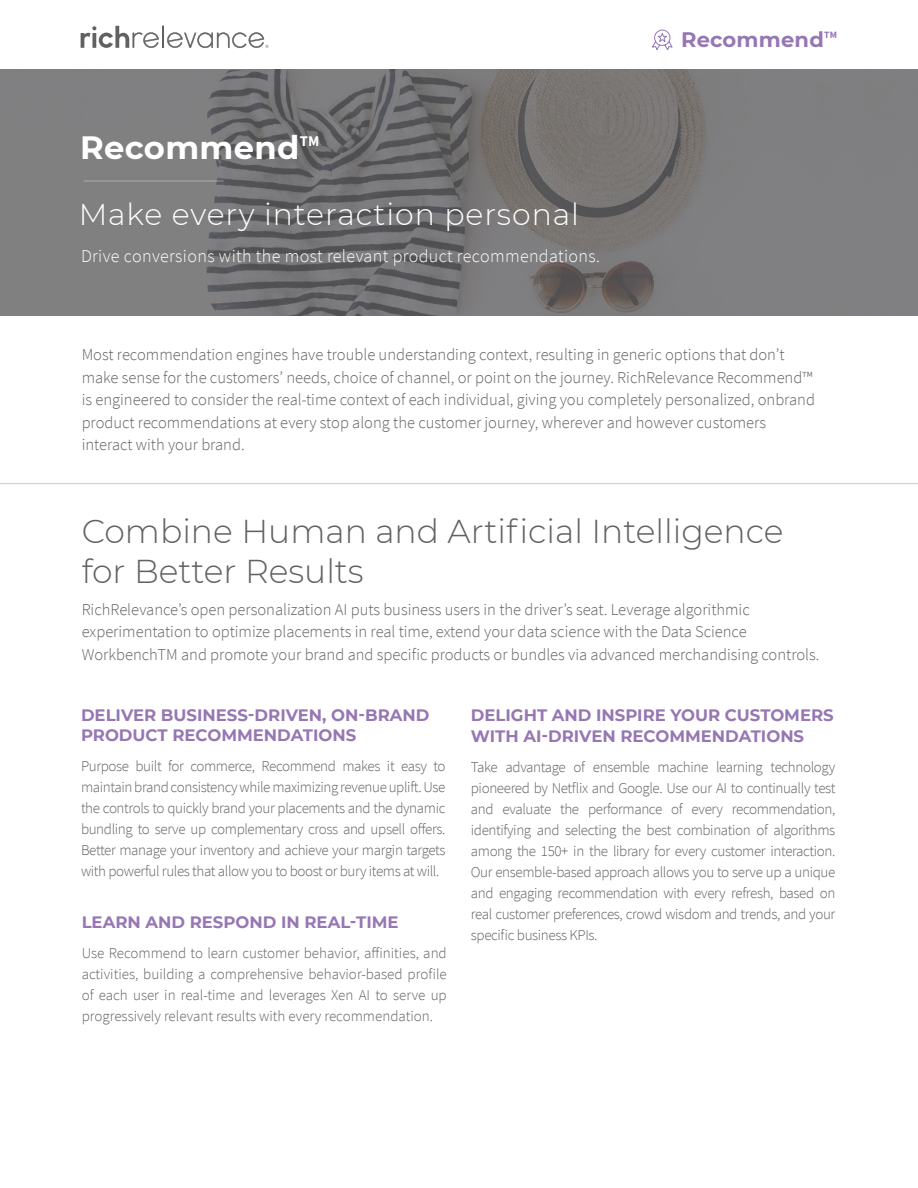
<style>
.page{position:relative;width:918px;height:1188px;background:#fff}
.page>*{position:absolute;margin:0;border:0;box-sizing:border-box;transform-origin:0 0}
.BC1{font:300 33px "Montserrat";color:#616161}
.BC1-2{font:700 32.25px "Montserrat";letter-spacing:.01em;color:#fff}
.BC1-3{font:300 30px "Montserrat";letter-spacing:.03em;color:#fff}
.BC1-4{font:700 21px "Montserrat";letter-spacing:.01em;color:#9677b3}
.BC1-5{font:300 18px "Source Sans Pro";letter-spacing:.02em;color:#fff}
.BC1-6{font:300 16.5px "Source Sans Pro";color:#616161}
.t1{font:700 16.5px/19.8px "Montserrat";color:#9677b3}
.BC3{font:300 15px/21px "Source Sans Pro";letter-spacing:-.025em;color:#616161;text-align:justify}
</style>
<div class="page">
<svg style="left:0;top:69px;width:918px;height:246px;background:#787677"></svg>
<hr style="left:83px;top:181px;width:141px;height:1px;background:#fff">
<svg style="left:652px;top:29px;width:21px;height:21px"></svg>
<hr style="left:0;top:483px;width:918px;height:1px;background:#616161">
<hr style="left:162px;top:25px;width:2px;height:23px;background:#616161">
<svg style="left:81px;top:26px;width:187px;height:22px"></svg>
<p class="BC1-2" style="left:80px;top:125px;width:241px">Recommend<sup>TM</sup></p>
<p class="BC1-3" style="left:79px;top:194px;width:502px">Make every interaction personal</p>
<p class="BC1-5" style="left:81px;top:245px;width:521px">Drive conversions with the most relevant product recommendations.</p>
<p class="BC1-4" style="left:681px;top:24px;width:157px">Recommend<sup>TM</sup></p>
<p class="BC1-6" style="left:82px;top:345px;width:704px">Most recommendation engines have trouble understanding context, resulting in generic options that don’t</p>
<p class="BC1-6" style="left:82px;top:367px;width:732px">make sense for the customers’ needs, choice of channel, or point on the journey. RichRelevance Recommend™</p>
<p class="BC1-6" style="left:82px;top:390px;width:735px">is engineered to consider the real-time context of each individual, giving you completely personalized, onbrand</p>
<p class="BC1-6" style="left:82px;top:412px;width:686px">product recommendations at every stop along the customer journey, wherever and however customers</p>
<p class="BC1-6" style="left:82px;top:435px;width:164px">interact with your brand.</p>
<p class="BC1" style="left:82px;top:509px;width:703px">Combine Human and Artificial Intelligence</p>
<p class="BC1" style="left:82px;top:549px;width:283px">for Better Results</p>
<p class="BC1-6" style="left:82px;top:599px;width:670px">RichRelevance’s open personalization AI puts business users in the driver’s seat. Leverage algorithmic</p>
<p class="BC1-6" style="left:82px;top:622px;width:667px">experimentation to optimize placements in real time, extend your data science with the Data Science</p>
<p class="BC1-6" style="left:82px;top:644px;width:739px">WorkbenchTM and promote your brand and specific products or bundles via advanced merchandising controls.</p>
<h4 class="t1" style="left:81px;top:704px;width:350px">DELIVER BUSINESS-DRIVEN, ON-BRAND<br>PRODUCT RECOMMENDATIONS</h4>
<p class="BC3" style="left:81px;top:755px;width:366px">Purpose built for commerce, Recommend makes it easy to maintain brand consistency while maximizing revenue uplift. Use the controls to quickly brand your placements and the dynamic bundling to serve up complementary cross and upsell offers.<br>Better manage your inventory and achieve your margin targets with powerful rules that allow you to boost or bury items at will.</p>
<h4 class="t1" style="left:82px;top:911px;width:318px">LEARN AND RESPOND IN REAL-TIME</h4>
<p class="BC3" style="left:82px;top:943px;width:367px">Use Recommend to learn customer behavior, affinities, and activities, building a comprehensive behavior-based profile of each user in real-time and leverages Xen AI to serve up progressively relevant results with every recommendation.</p>
<h4 class="t1" style="left:471px;top:704px;width:364px;line-height:21px">DELIGHT AND INSPIRE YOUR CUSTOMERS<br>WITH AI-DRIVEN RECOMMENDATIONS</h4>
<p class="BC3" style="left:471px;top:757px;width:366px">Take advantage of ensemble machine learning technology pioneered by Netflix and Google. Use our AI to continually test and evaluate the performance of every recommendation, identifying and selecting the best combination of algorithms among the 150+ in the library for every customer interaction.<br>Our ensemble-based approach allows you to serve up a unique and engaging recommendation with every refresh, based on real customer preferences, crowd wisdom and trends, and your specific business KPIs.</p>
</div>
